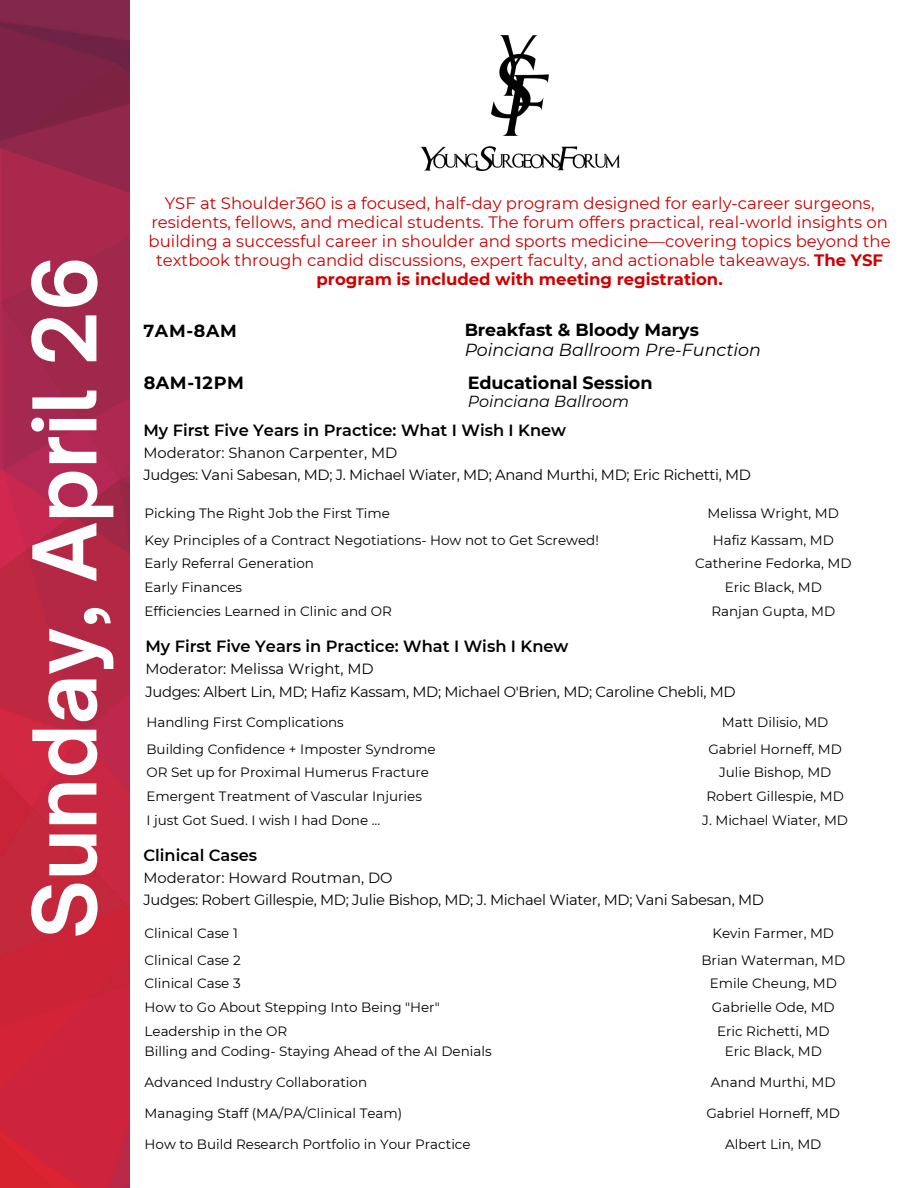
<style>
.page{position:relative;width:918px;height:1188px;background:#fff}
.page>*{position:absolute;margin:0;border:0;box-sizing:border-box;transform-origin:0 0}
.t1{font:700 84px "Open Sauce One";color:#fff}
.t2{font:700 17.55px "Montserrat";color:#000}
.t3{font:italic 17.4px "Montserrat";color:#000}
.t4{font:700 17.4px "Montserrat";color:#000}
.t5{font:16.5px/19.2px "Montserrat";color:#ce0000;text-align:center}
.t6{font:600 16.2px "Montserrat";color:#000}
.t7{font:italic 16.05px "Montserrat";color:#000}
.t8{font:14.7px/22px "Montserrat";letter-spacing:-.02em;color:#000}
.t9{font:14.7px "Montserrat";color:#000}
.t10{font:13.5px "Montserrat";color:#000}
.s1{font-weight:700}
</style>
<div class="page">
<img style="left:0;top:0;width:130px;height:1188px">
<img style="left:420px;top:35px;width:199px;height:135px">
<h1 class="t1" style="left:12px;top:939px;width:684px;rotate:-90deg">Sunday, April 26</h1>
<h3 class="t5" style="left:149px;top:193px;width:744px">YSF at Shoulder360 is a focused, half-day program designed for early-career surgeons, residents, fellows, and medical students. The forum offers practical, real-world insights on building a successful career in shoulder and sports medicine—covering topics beyond the textbook through candid discussions, expert faculty, and actionable takeaways. <span class="s1">The YSF program is included with meeting registration.</span></h3>
<p class="t4" style="left:143px;top:320px;width:95px">7AM-8AM</p>
<p class="t4" style="left:464px;top:319px;width:236px">Breakfast &amp; Bloody Marys</p>
<p class="t3" style="left:464px;top:339px;width:298px">Poinciana Ballroom Pre-Function</p>
<p class="t2" style="left:143px;top:372px;width:102px">8AM-12PM</p>
<p class="t2" style="left:468px;top:372px;width:187px">Educational Session</p>
<p class="t7" style="left:468px;top:391px;width:163px">Poinciana Ballroom</p>
<p class="t6" style="left:143px;top:420px;width:424px">My First Five Years in Practice: What I Wish I Knew</p>
<p class="t8" style="left:143px;top:442px;width:609px">Moderator: Shanon Carpenter, MD<br>Judges: Vani Sabesan, MD; J. Michael Wiater, MD; Anand Murthi, MD; Eric Richetti, MD</p>
<p class="t10" style="left:145px;top:505px;width:247px">Picking The Right Job the First Time</p>
<p class="t10" style="left:708px;top:505px;width:133px">Melissa Wright, MD</p>
<p class="t10" style="left:145px;top:532px;width:456px">Key Principles of a Contract Negotiations- How not to Get Screwed!</p>
<p class="t10" style="left:713px;top:532px;width:123px">Hafiz Kassam, MD</p>
<p class="t10" style="left:145px;top:555px;width:171px">Early Referral Generation</p>
<p class="t10" style="left:695px;top:555px;width:158px">Catherine Fedorka, MD</p>
<p class="t10" style="left:145px;top:579px;width:99px">Early Finances</p>
<p class="t10" style="left:725px;top:579px;width:99px">Eric Black, MD</p>
<p class="t10" style="left:145px;top:603px;width:249px">Efficiencies Learned in Clinic and OR</p>
<p class="t10" style="left:711px;top:603px;width:125px">Ranjan Gupta, MD</p>
<p class="t6" style="left:145px;top:636px;width:425px">My First Five Years in Practice: What I Wish I Knew</p>
<p class="t9" style="left:145px;top:660px;width:230px">Moderator: Melissa Wright, MD</p>
<p class="t8" style="left:145px;top:680px;width:592px">Judges: Albert Lin, MD; Hafiz Kassam, MD; Michael O'Brien, MD; Caroline Chebli, MD</p>
<p class="t10" style="left:146px;top:714px;width:199px">Handling First Complications</p>
<p class="t10" style="left:722px;top:714px;width:108px">Matt Dilisio, MD</p>
<p class="t10" style="left:146px;top:741px;width:291px">Building Confidence + Imposter Syndrome</p>
<p class="t10" style="left:708px;top:741px;width:135px">Gabriel Horneff, MD</p>
<p class="t10" style="left:146px;top:764px;width:284px">OR Set up for Proximal Humerus Fracture</p>
<p class="t10" style="left:719px;top:764px;width:114px">Julie Bishop, MD</p>
<p class="t10" style="left:146px;top:788px;width:277px">Emergent Treatment of Vascular Injuries</p>
<p class="t10" style="left:706px;top:788px;width:139px">Robert Gillespie, MD</p>
<p class="t10" style="left:146px;top:812px;width:235px">I just Got Sued. I wish I had Done ...</p>
<p class="t10" style="left:702px;top:812px;width:147px">J. Michael Wiater, MD</p>
<p class="t6" style="left:143px;top:845px;width:115px">Clinical Cases</p>
<p class="t8" style="left:143px;top:866px;width:622px">Moderator: Howard Routman, DO<br>Judges: Robert Gillespie, MD; Julie Bishop, MD; J. Michael Wiater, MD; Vani Sabesan, MD</p>
<p class="t10" style="left:145px;top:925px;width:95px">Clinical Case 1</p>
<p class="t10" style="left:713px;top:925px;width:123px">Kevin Farmer, MD</p>
<p class="t10" style="left:145px;top:952px;width:98px">Clinical Case 2</p>
<p class="t10" style="left:701px;top:952px;width:145px">Brian Waterman, MD</p>
<p class="t10" style="left:145px;top:975px;width:98px">Clinical Case 3</p>
<p class="t10" style="left:710px;top:975px;width:129px">Emile Cheung, MD</p>
<p class="t10" style="left:145px;top:999px;width:297px">How to Go About Stepping Into Being "Her"</p>
<p class="t10" style="left:712px;top:999px;width:124px">Gabrielle Ode, MD</p>
<p class="t10" style="left:145px;top:1023px;width:144px">Leadership in the OR</p>
<p class="t10" style="left:717px;top:1023px;width:114px">Eric Richetti, MD</p>
<p class="t10" style="left:145px;top:1043px;width:349px">Billing and Coding- Staying Ahead of the AI Denials</p>
<p class="t10" style="left:725px;top:1043px;width:99px">Eric Black, MD</p>
<p class="t10" style="left:145px;top:1074px;width:224px">Advanced Industry Collaboration</p>
<p class="t10" style="left:711px;top:1074px;width:126px">Anand Murthi, MD</p>
<p class="t10" style="left:145px;top:1105px;width:259px">Managing Staff (MA/PA/Clinical Team)</p>
<p class="t10" style="left:706px;top:1105px;width:135px">Gabriel Horneff, MD</p>
<p class="t10" style="left:145px;top:1136px;width:328px">How to Build Research Portfolio in Your Practice</p>
<p class="t10" style="left:725px;top:1136px;width:98px">Albert Lin, MD</p>
</div>
